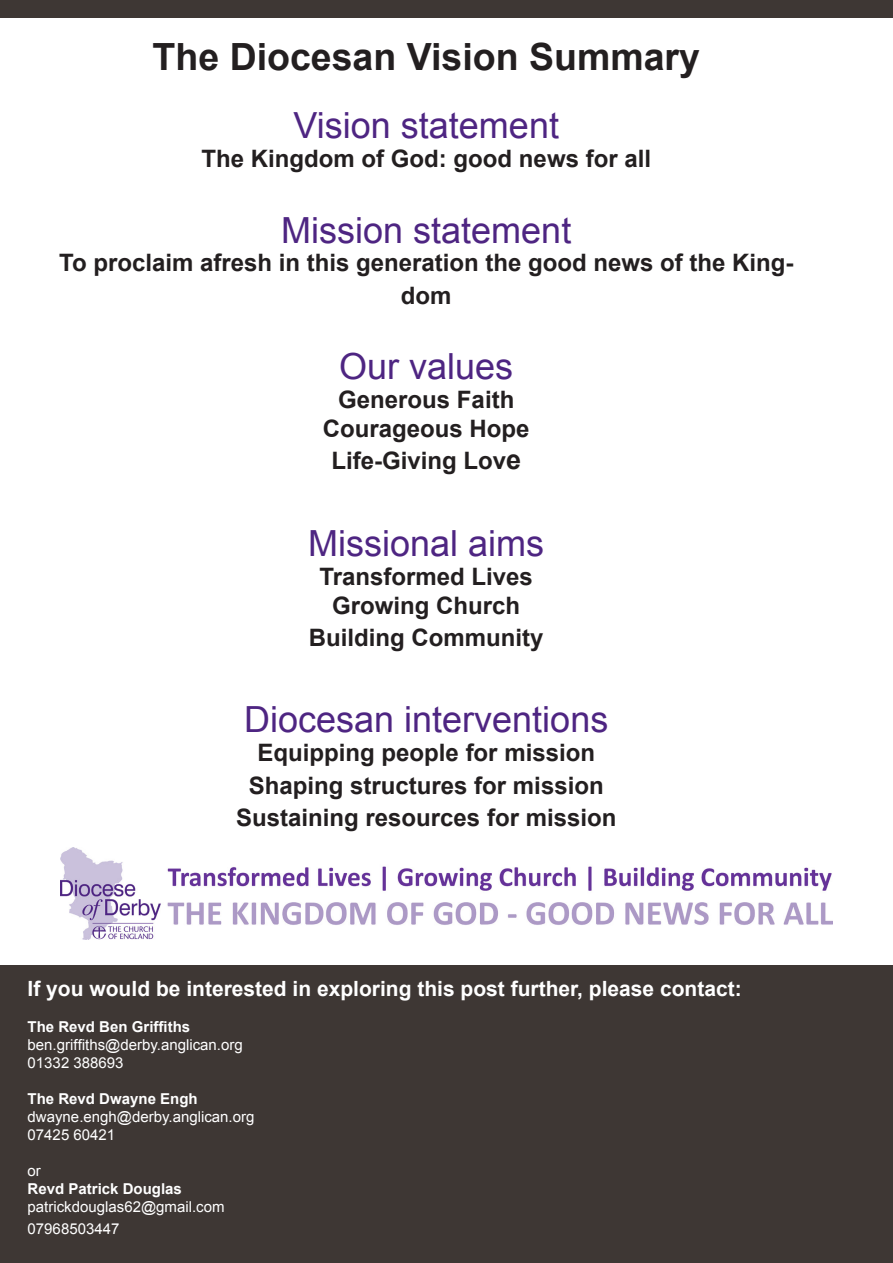
<style>
.page{position:relative;width:893px;height:1263px;background:#fff}
.page>*{position:absolute;margin:0;border:0;box-sizing:border-box;transform-origin:0 0}
.t1{font:700 37.5px "Arial";color:#231f20}
.t2{font:36px "Arial";color:#4e2582}
.t3{font:700 24px/32.4px "Arial";color:#231f20;text-align:center}
.t4{font:700 21px "Arial";color:#fff}
.t5{font:15px "Arial";color:#fff}
.t6{font:700 15px "Arial";color:#fff}
.s1{font-size:27px}
</style>
<div class="page">
<div style="left:0;top:965px;width:893px;height:298px;background:#3e3734"></div>
<img style="left:60px;top:847px;width:773px;height:93px">
<div style="left:0;top:0;width:893px;height:17px;background:#3e3734"></div>
<p class="t1" style="left:153px;top:32px;width:549px">The Diocesan Vision Summary</p>
<p class="t2" style="left:294px;top:102px;width:267px">Vision statement</p>
<p class="t3" style="left:202px;top:143px;width:451px">The Kingdom of God: good news for all</p>
<p class="t2" style="left:281px;top:206px;width:292px">Mission statement</p>
<p class="t3" style="left:59px;top:248px;width:736px">To proclaim afresh in this generation the good news of the King&shy;dom</p>
<p class="t2" style="left:339px;top:343px;width:176px">Our values</p>
<p class="t3" style="left:338px;top:384px;width:178px">Generous Faith</p>
<p class="t3" style="left:323px;top:413px;width:208px">Courageous Hope</p>
<p class="t3" style="left:331px;top:446px;width:191px">Life-Giving Lov<span class="s1">e</span></p>
<p class="t2" style="left:308px;top:520px;width:238px">Missional aims</p>
<p class="t3" style="left:320px;top:561px;width:215px">Transformed Lives</p>
<p class="t3" style="left:332px;top:590px;width:190px">Growing Church</p>
<p class="t3" style="left:309px;top:622px;width:236px">Building Community</p>
<p class="t2" style="left:244px;top:696px;width:366px">Diocesan interventions</p>
<p class="t3" style="left:258px;top:737px;width:339px">Equipping people for mission</p>
<p class="t3" style="left:249px;top:770px;width:356px">Shaping structures for mission</p>
<p class="t3" style="left:236px;top:802px;width:382px">Sustaining resources for mission</p>
<p class="t4" style="left:28px;top:975px;width:716px">If you would be interested in exploring this post further, please contact:</p>
<p class="t6" style="left:28px;top:1017px;width:164px">The Revd Ben Griffiths</p>
<p class="t5" style="left:28px;top:1035px;width:217px">ben.griffiths@derby.anglican.org</p>
<p class="t5" style="left:28px;top:1053px;width:97px">01332 388693</p>
<p class="t6" style="left:28px;top:1089px;width:172px">The Revd Dwayne Engh</p>
<p class="t5" style="left:28px;top:1107px;width:228px">dwayne.engh@derby.anglican.org</p>
<p class="t5" style="left:28px;top:1125px;width:89px">07425 60421</p>
<p class="t5" style="left:28px;top:1161px;width:15px">or</p>
<p class="t6" style="left:28px;top:1179px;width:156px">Revd Patrick Douglas</p>
<p class="t5" style="left:28px;top:1197px;width:198px">patrickdouglas62@gmail.com</p>
<p class="t5" style="left:28px;top:1219px;width:93px">07968503447</p>
</div>
